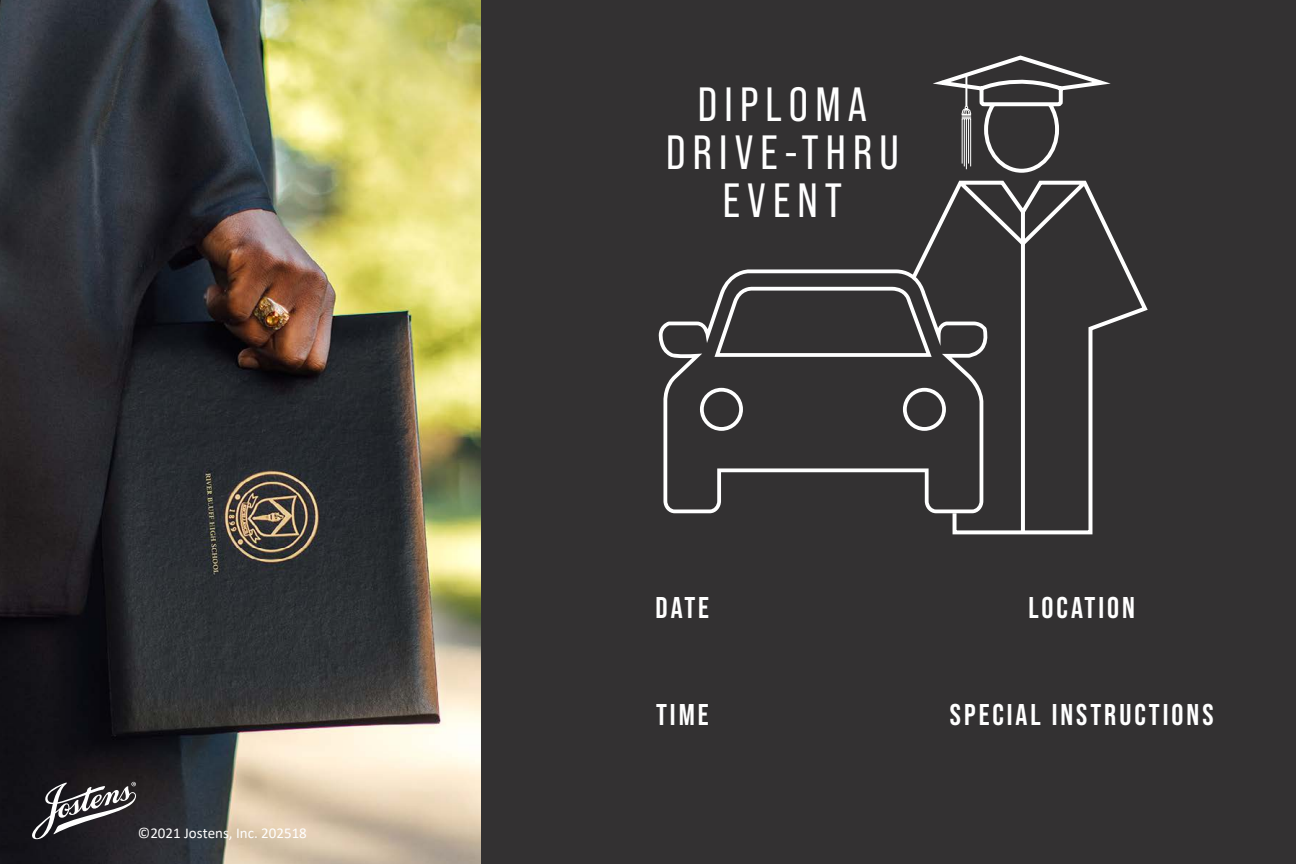
<style>
.page{position:relative;width:1296px;height:864px;background:#fff}
.page>*{position:absolute;margin:0;border:0;box-sizing:border-box;transform-origin:0 0}
.t1{font:48px "Bebas Neue Pro";letter-spacing:.15em;color:#fff}
.t2{font:700 30px "Bebas Neue Pro";letter-spacing:.1em;color:#fff}
.t3{font:15px "Calibri";color:#fff}
</style>
<div class="page">
<img style="left:0;top:0;width:482px;height:864px">
<div style="left:482px;top:0;width:814px;height:864px;background:#333132"></div>
<svg style="left:658px;top:269px;width:250px;height:244px"></svg>
<svg style="left:908px;top:55px;width:240px;height:480px"></svg>
<svg style="left:32px;top:782px;width:104px;height:58px;background:#4f4d50"></svg>
<p class="t3" style="left:138px;top:823px;width:171px">©2021 Jostens, Inc. 202518</p>
<p class="t1" style="left:698px;top:77px;width:171px">DIPLOMA</p>
<p class="t1" style="left:666px;top:125px;width:234px">DRIVE-THRU</p>
<p class="t1" style="left:723px;top:173px;width:121px">EVENT</p>
<p class="t2" style="left:656px;top:590px;width:55px">DATE</p>
<p class="t2" style="left:656px;top:697px;width:54px">TIME</p>
<p class="t2" style="left:1028px;top:590px;width:108px">LOCATION</p>
<p class="t2" style="left:950px;top:697px;width:265px">SPECIAL INSTRUCTIONS</p>
</div>
